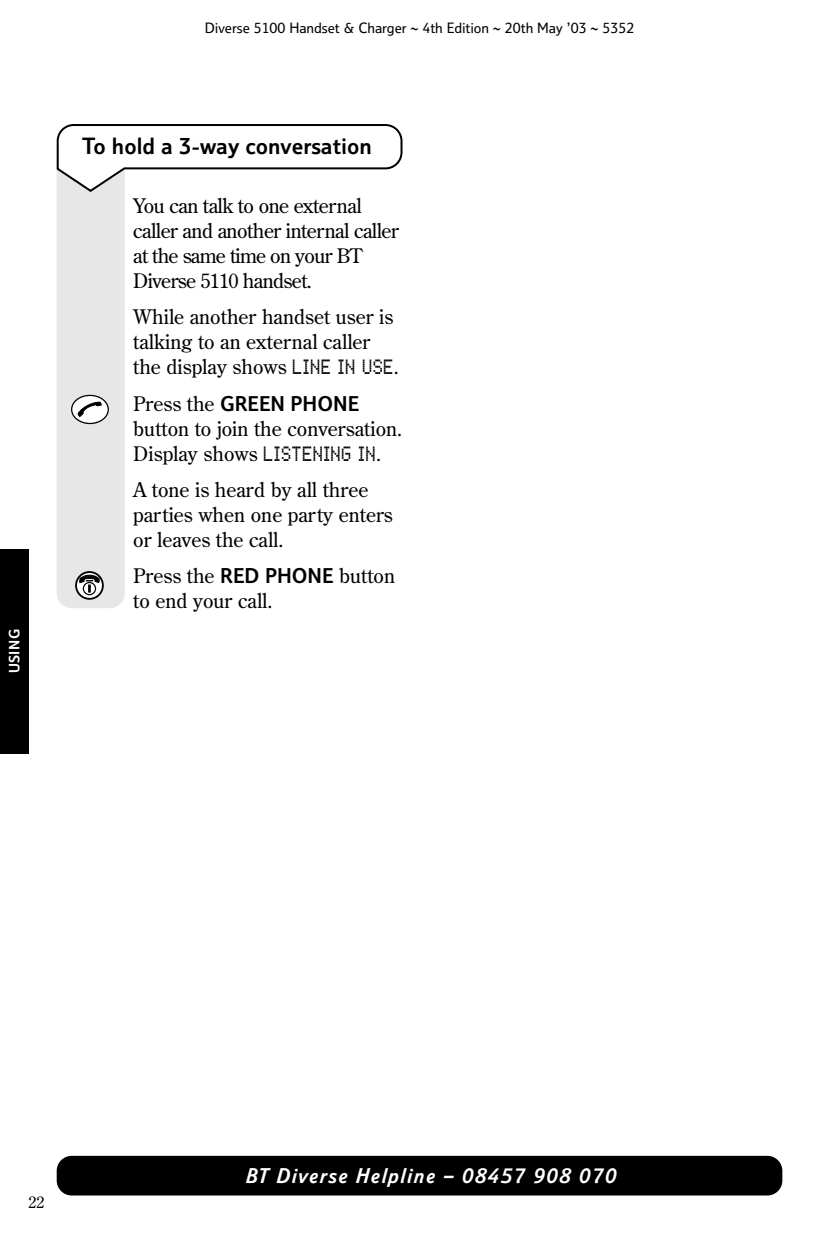
<style>
.page{position:relative;width:838px;height:1246px;background:#fff}
.page>*{position:absolute;margin:0;border:0;box-sizing:border-box;transform-origin:0 0}
.t1{font:22px "BT Bold";color:#000}
.t2{font:20px/25px "Century Old Style";color:#000}
.t3{font:20px/25px "Century Old Style";letter-spacing:-.025em;color:#000}
.t4{font:italic 20px "BT Bold";letter-spacing:.06em;color:#fff}
.t5{font:20px "BT Bold";color:#000}
.t6{font:16px "Century Old Style";color:#000}
.t7{font:14px "BT Medium";color:#000}
.t8{font:14px "BT Bold";letter-spacing:.03em;color:#fff}
.s1{font-family:"Screen Matrix";font-size:21px}
.s2{font-family:"Century Old Style"}
.s3{font-family:"BT Bold"}
</style>
<div class="page">
<div style="left:57px;top:1156px;width:725px;height:40px;background:#000;border-radius:15px"></div>
<div style="left:57px;top:142px;width:68px;height:466px;background:#e7e7e7;border-radius:15px"></div>
<svg style="left:57px;top:124px;width:346px;height:68px"></svg>
<svg style="left:76px;top:572px;width:27px;height:27px"></svg>
<div style="left:75px;top:571px;width:29px;height:29px;border:2px solid #000;border-radius:50%"></div>
<div style="left:83px;top:582px;width:13px;height:13px;border:1px solid #000;border-radius:50%"></div>
<svg style="left:79px;top:575px;width:20px;height:18px"></svg>
<svg style="left:72px;top:395px;width:36px;height:29px"></svg>
<div style="left:71px;top:395px;width:38px;height:29px;border:1px solid #000;border-radius:50%"></div>
<svg style="left:78px;top:402px;width:24px;height:15px"></svg>
<div style="left:0;top:549px;width:28px;height:204px;background:#000"></div>
<p class="t8" style="left:9px;top:673px;width:46px;rotate:-90deg">USING</p>
<p class="t7" style="left:205px;top:23px;width:431px">Diverse 5100 Handset &amp; Charger ~ 4th Edition ~ 20th May ’03 ~ 5352</p>
<p class="t1" style="left:82px;top:138px;width:291px">To hold a 3-way conversation</p>
<p class="t3" style="left:133px;top:195px;width:267px">You can talk to one external caller and another internal caller at the same time on your BT<br>Diverse 5110 handset.</p>
<p class="t2" style="left:133px;top:306px;width:267px">While another handset user is talking to an external caller the display shows <span class="s1">LINE IN USE</span>.</p>
<p class="t5" style="left:133px;top:396px;width:227px"><span class="s2">Press the</span> GREEN PHONE</p>
<p class="t2" style="left:133px;top:417px;width:271px">button to join the conversation.<br>Display shows <span class="s1">LISTENING IN</span>.</p>
<p class="t2" style="left:133px;top:479px;width:261px">A tone is heard by all three parties when one party enters or leaves the call.</p>
<p class="t2" style="left:133px;top:565px;width:263px">Press the <span class="s3">RED PHONE</span> button to end your call.</p>
<p class="t6" style="left:28px;top:1195px;width:17px">22</p>
<p class="t4" style="left:245px;top:1168px;width:372px">BT Diverse Helpline – 08457 908 070</p>
</div>
